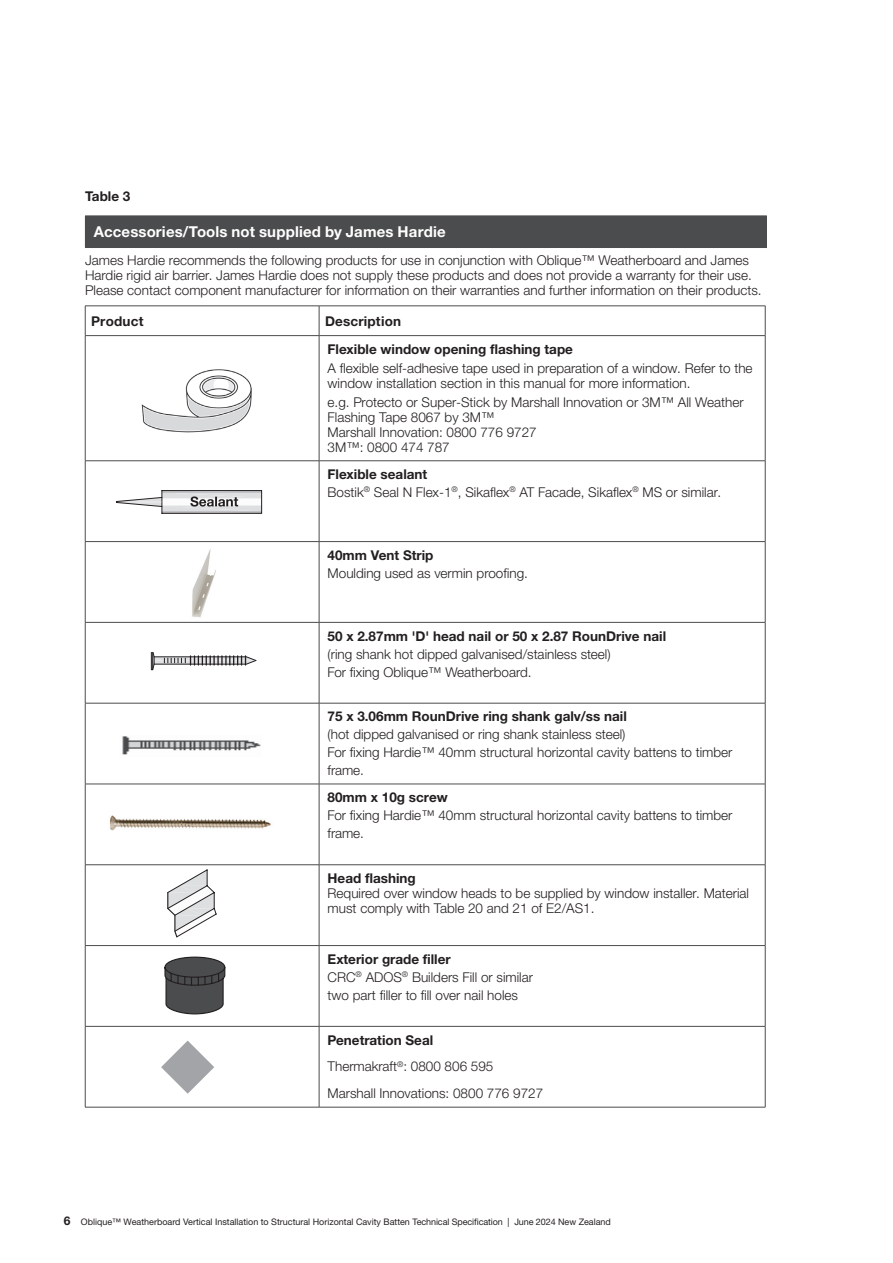
<style>
.page{position:relative;width:893px;height:1263px;background:#fff}
.page>*{position:absolute;margin:0;border:0;box-sizing:border-box;transform-origin:0 0}
.t1{font:700 15px "Helvetica Neue LTW1 G";letter-spacing:.01em;color:#fff}
.t2{font:300 13.5px/15px "Helvetica Neue LTW1 G";color:#231f20}
.t3{font:700 13.5px/28.2px "Helvetica Neue LTW1 G";color:#231f20}
.t4{font:9px "Helvetica Neue LTW1 G";color:#231f20}
.s1{font-weight:700}
.s2{font-weight:700;font-size:12px}
</style>
<div class="page">
<div style="left:85px;top:216px;width:681px;height:31px;background:#4b4c4d"></div>
<hr style="left:85px;top:215px;width:682px;height:1px;background:#4b4c4d">
<hr style="left:766px;top:216px;width:1px;height:31px;background:#4b4c4d">
<hr style="left:85px;top:247px;width:682px;height:1px;background:#4b4c4d">
<svg style="left:85px;top:307px;width:1px;height:28px"></svg>
<hr style="left:85px;top:306px;width:234px;height:1px;background:#4b4c4d">
<hr style="left:319px;top:306px;width:446px;height:1px;background:#4b4c4d">
<svg style="left:319px;top:306px;width:1px;height:29px"></svg>
<svg style="left:765px;top:306px;width:1px;height:29px"></svg>
<hr style="left:85px;top:336px;width:1px;height:125px;background:#4b4c4d">
<hr style="left:85px;top:461px;width:1px;height:80px;background:#4b4c4d">
<hr style="left:85px;top:542px;width:1px;height:80px;background:#4b4c4d">
<hr style="left:85px;top:622px;width:1px;height:81px;background:#4b4c4d">
<hr style="left:85px;top:703px;width:1px;height:81px;background:#4b4c4d">
<hr style="left:85px;top:784px;width:1px;height:80px;background:#4b4c4d">
<hr style="left:85px;top:865px;width:1px;height:80px;background:#4b4c4d">
<hr style="left:85px;top:946px;width:1px;height:80px;background:#4b4c4d">
<hr style="left:85px;top:1026px;width:1px;height:81px;background:#4b4c4d">
<hr style="left:85px;top:335px;width:234px;height:1px;background:#4b4c4d">
<hr style="left:85px;top:460px;width:234px;height:1px;background:#4b4c4d">
<hr style="left:85px;top:541px;width:234px;height:1px;background:#4b4c4d">
<hr style="left:85px;top:622px;width:234px;height:1px;background:#4b4c4d">
<hr style="left:85px;top:703px;width:234px;height:1px;background:#4b4c4d">
<hr style="left:85px;top:784px;width:234px;height:1px;background:#4b4c4d">
<hr style="left:85px;top:864px;width:234px;height:1px;background:#4b4c4d">
<hr style="left:85px;top:945px;width:234px;height:1px;background:#4b4c4d">
<hr style="left:85px;top:1026px;width:234px;height:1px;background:#4b4c4d">
<hr style="left:85px;top:1107px;width:234px;height:1px;background:#4b4c4d">
<hr style="left:319px;top:336px;width:1px;height:125px;background:#4b4c4d">
<hr style="left:319px;top:461px;width:1px;height:80px;background:#4b4c4d">
<hr style="left:319px;top:542px;width:1px;height:80px;background:#4b4c4d">
<hr style="left:319px;top:622px;width:1px;height:81px;background:#4b4c4d">
<hr style="left:319px;top:703px;width:1px;height:81px;background:#4b4c4d">
<hr style="left:319px;top:784px;width:1px;height:80px;background:#4b4c4d">
<hr style="left:319px;top:865px;width:1px;height:80px;background:#4b4c4d">
<hr style="left:319px;top:946px;width:1px;height:80px;background:#4b4c4d">
<hr style="left:319px;top:1026px;width:1px;height:81px;background:#4b4c4d">
<hr style="left:765px;top:336px;width:1px;height:125px;background:#4b4c4d">
<hr style="left:765px;top:461px;width:1px;height:80px;background:#4b4c4d">
<hr style="left:765px;top:542px;width:1px;height:80px;background:#4b4c4d">
<hr style="left:765px;top:622px;width:1px;height:81px;background:#4b4c4d">
<hr style="left:765px;top:703px;width:1px;height:81px;background:#4b4c4d">
<hr style="left:765px;top:784px;width:1px;height:80px;background:#4b4c4d">
<hr style="left:765px;top:865px;width:1px;height:80px;background:#4b4c4d">
<hr style="left:765px;top:946px;width:1px;height:80px;background:#4b4c4d">
<hr style="left:765px;top:1026px;width:1px;height:81px;background:#4b4c4d">
<hr style="left:319px;top:335px;width:446px;height:1px;background:#4b4c4d">
<hr style="left:319px;top:460px;width:446px;height:1px;background:#4b4c4d">
<hr style="left:319px;top:541px;width:446px;height:1px;background:#4b4c4d">
<hr style="left:319px;top:622px;width:446px;height:1px;background:#4b4c4d">
<hr style="left:319px;top:703px;width:446px;height:1px;background:#4b4c4d">
<hr style="left:319px;top:784px;width:446px;height:1px;background:#4b4c4d">
<hr style="left:319px;top:864px;width:446px;height:1px;background:#4b4c4d">
<hr style="left:319px;top:945px;width:446px;height:1px;background:#4b4c4d">
<hr style="left:319px;top:1026px;width:446px;height:1px;background:#4b4c4d">
<hr style="left:319px;top:1107px;width:446px;height:1px;background:#4b4c4d">
<img style="left:141px;top:369px;width:111px;height:64px">
<img style="left:192px;top:549px;width:24px;height:69px">
<svg style="left:150px;top:652px;width:107px;height:19px"></svg>
<img style="left:122px;top:736px;width:139px;height:19px">
<img style="left:110px;top:815px;width:161px;height:16px">
<svg style="left:167px;top:869px;width:50px;height:69px"></svg>
<svg style="left:164px;top:956px;width:62px;height:59px;background:#5f5f60"></svg>
<svg style="left:161px;top:1040px;width:53px;height:54px"></svg>
<svg style="left:116px;top:490px;width:146px;height:24px"></svg>
<p class="t3" style="left:85px;top:182px;width:47px">Table 3</p>
<p class="t1" style="left:94px;top:222px;width:353px">Accessories/Tools not supplied by James Hardie</p>
<p class="t2" style="left:85px;top:253px;width:678px">James Hardie recommends the following products for use in conjunction with Oblique™ Weatherboard and James<br>Hardie rigid air barrier. James Hardie does not supply these products and does not provide a warranty for their use.<br>Please contact component manufacturer for information on their warranties and further information on their products.</p>
<p class="t3" style="left:91px;top:307px;width:54px">Product</p>
<p class="t3" style="left:325px;top:307px;width:249px">Description<br>Flexible window opening flashing tape</p>
<p class="t2" style="left:328px;top:361px;width:426px">A flexible self-adhesive tape used in preparation of a window. Refer to the window installation section in this manual for more information.</p>
<p class="t2" style="left:328px;top:395px;width:417px">e.g. Protecto or Super-Stick by Marshall Innovation or 3M™ All Weather Flashing Tape 8067 by 3M™<br>Marshall Innovation: 0800 776 9727<br>3M™: 0800 474 787</p>
<p class="t2" style="left:328px;top:465px;width:395px;line-height:18px"><span class="s1">Flexible sealant<br></span>Bostik<sup>®</sup> Seal N Flex-1<sup>®</sup>, Sikaflex<sup>®</sup> AT Facade, Sikaflex<sup>®</sup> MS or similar.</p>
<p class="t3" style="left:328px;top:541px;width:107px">40mm Vent Strip</p>
<p class="t2" style="left:328px;top:565px;width:202px">Moulding used as vermin proofing.</p>
<p class="t3" style="left:328px;top:621px;width:340px">50 x 2.87mm 'D' head nail or 50 x 2.87 RounDrive nail</p>
<p class="t2" style="left:328px;top:645px;width:285px;line-height:18px">(ring shank hot dipped galvanised/stainless steel)<br>For fixing Oblique™ Weatherboard.</p>
<p class="t3" style="left:328px;top:702px;width:301px">75 x 3.06mm RounDrive ring shank galv/ss nail</p>
<p class="t2" style="left:328px;top:725px;width:406px;line-height:18px">(hot dipped galvanised or ring shank stainless steel)<br>For fixing Hardie™ 40mm structural horizontal cavity battens to timber frame.</p>
<p class="t3" style="left:328px;top:783px;width:122px">80mm x 10g screw</p>
<p class="t2" style="left:328px;top:806px;width:406px;line-height:18px">For fixing Hardie™ 40mm structural horizontal cavity battens to timber frame.</p>
<p class="t3" style="left:328px;top:864px;width:90px">Head flashing</p>
<p class="t2" style="left:328px;top:885px;width:423px">Required over window heads to be supplied by window installer. Material must comply with Table 20 and 21 of E2/AS1.</p>
<p class="t2" style="left:328px;top:950px;width:207px;line-height:18px"><span class="s1">Exterior grade filler<br></span>CRC<sup>®</sup> ADOS<sup>®</sup> Builders Fill or similar two part filler to fill over nail holes</p>
<p class="t2" style="left:328px;top:1026px;width:217px;line-height:26.5px"><span class="s1">Penetration Seal<br></span>Thermakraft<sup>®</sup>: 0800 806 595<br>Marshall Innovations: 0800 776 9727</p>
<p class="t4" style="left:64px;top:1216px;width:549px"><span class="s2">6</span> Oblique™ Weatherboard Vertical Installation to Structural Horizontal Cavity Batten Technical Specification | June 2024 New Zealand</p>
</div>
